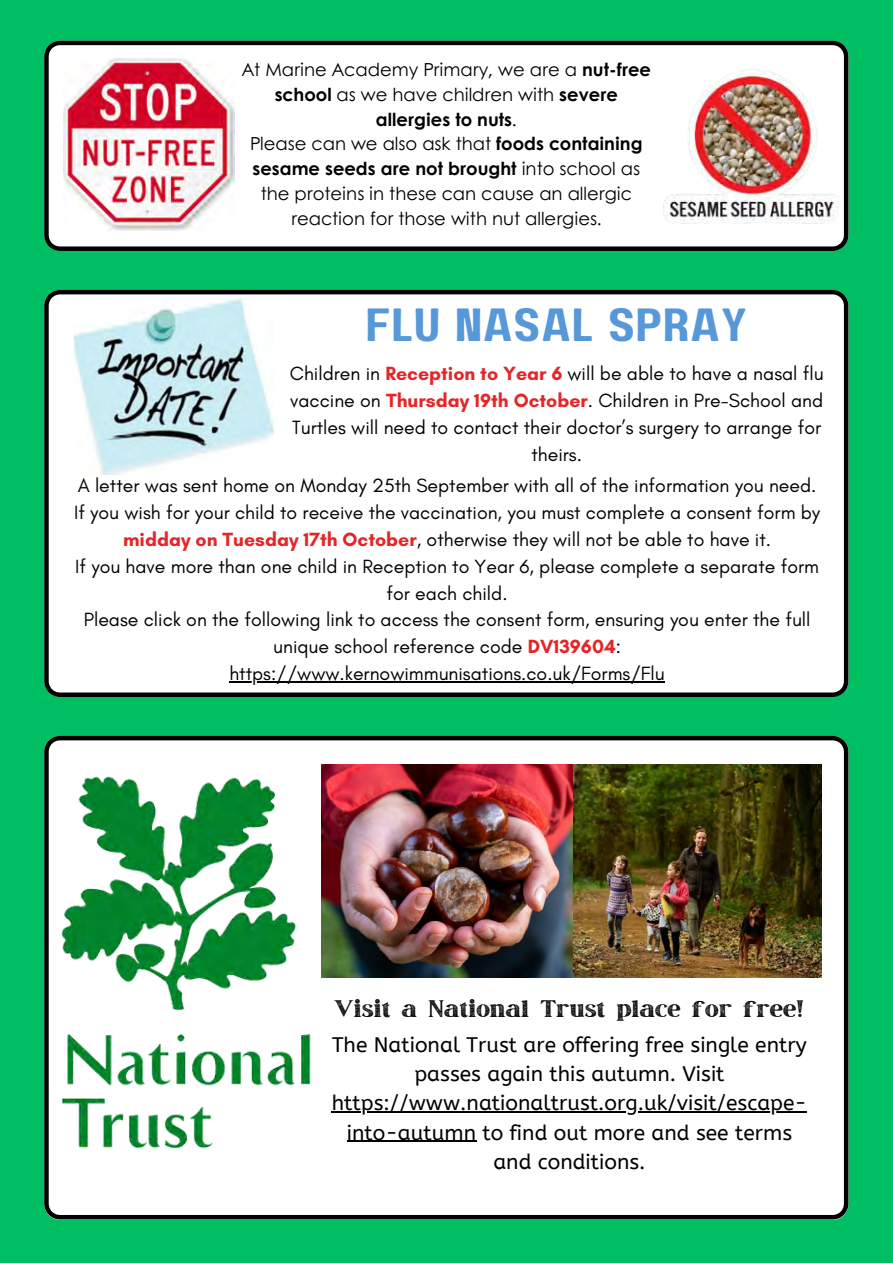
<style>
.page{position:relative;width:893px;height:1264px;background:#fff}
.page>*{position:absolute;margin:0;border:0;box-sizing:border-box;transform-origin:0 0}
.t1{font:46.5px "Paalalabas Display Wide BETA";color:#5798d8}
.t2{font:28.5px "March Rough";color:#000}
.t3{font:21px/29.2px "A Bee Zee";color:#000;text-align:center}
.t4{font:19.5px/27px "Glacial Indifference";color:#000;text-align:center}
.t5{font:18px/24.8px "Century Gothic";color:#000;text-align:center}
.s1{font-weight:700}
.s2{font-weight:700;color:#e42629}
</style>
<div class="page">
<div style="left:0;top:0;width:892px;height:1262px;background:#00bf63"></div>
<svg style="left:44px;top:41px;width:581px;height:210px"></svg>
<img style="left:63px;top:59px;width:171px;height:172px">
<img style="left:625px;top:40px;width:224px;height:211px">
<div style="left:44px;top:290px;width:804px;height:407px;background:#fff"></div>
<img style="left:73px;top:299px;width:200px;height:175px">
<div style="left:44px;top:736px;width:804px;height:483px;background:#fff"></div>
<img style="left:45px;top:769px;width:283px;height:386px">
<img style="left:572px;top:764px;width:249px;height:213px">
<img style="left:321px;top:764px;width:251px;height:213px">
<hr style="left:332px;top:1111px;width:475px;height:1px;background:#000">
<hr style="left:347px;top:1140px;width:129px;height:1px;background:#000">
<hr style="left:229px;top:681px;width:435px;height:1px;background:#000">
<p class="t5" style="left:242px;top:56px;width:410px">At Marine Academy Primary, we are a <span class="s1">nut-free school</span> as we have children with <span class="s1">severe allergies to nuts</span>.</p>
<p class="t5" style="left:250px;top:131px;width:394px">Please can we also ask that <span class="s1">foods containing sesame seeds are not brought</span> into school as the proteins in these can cause an allergic reaction for those with nut allergies.</p>
<p class="t1" style="left:365px;top:305px;width:384px">FLU NASAL SPRAY</p>
<p class="t4" style="left:290px;top:360px;width:535px">Children in <span class="s2">Reception to Year 6</span> will be able to have a nasal flu vaccine on <span class="s2">Thursday 19th October</span>. Children in Pre-School and Turtles will need to contact their doctor’s surgery to arrange for theirs.</p>
<p class="t4" style="left:78px;top:471px;width:740px">A letter was sent home on Monday 25th September with all of the information you need.</p>
<p class="t4" style="left:74px;top:498px;width:747px">If you wish for your child to receive the vaccination, you must complete a consent form by <span class="s2">midday on Tuesday 17th October</span>, otherwise they will not be able to have it.</p>
<p class="t4" style="left:75px;top:552px;width:745px">If you have more than one child in Reception to Year 6, please complete a separate form for each child.</p>
<p class="t4" style="left:84px;top:606px;width:728px">Please click on the following link to access the consent form, ensuring you enter the full unique school reference code <span class="s2">DV139604</span>: https://www.kernowimmunisations.co.uk/Forms/Flu</p>
<p class="t2" style="left:334px;top:995px;width:471px">Visit a National Trust place for free!</p>
<p class="t3" style="left:332px;top:1030px;width:477px">The National Trust are offering free single entry passes again this autumn. Visit https://www.nationaltrust.org.uk/visit/escape&shy;into-autumn to find out more and see terms and conditions.</p>
</div>
